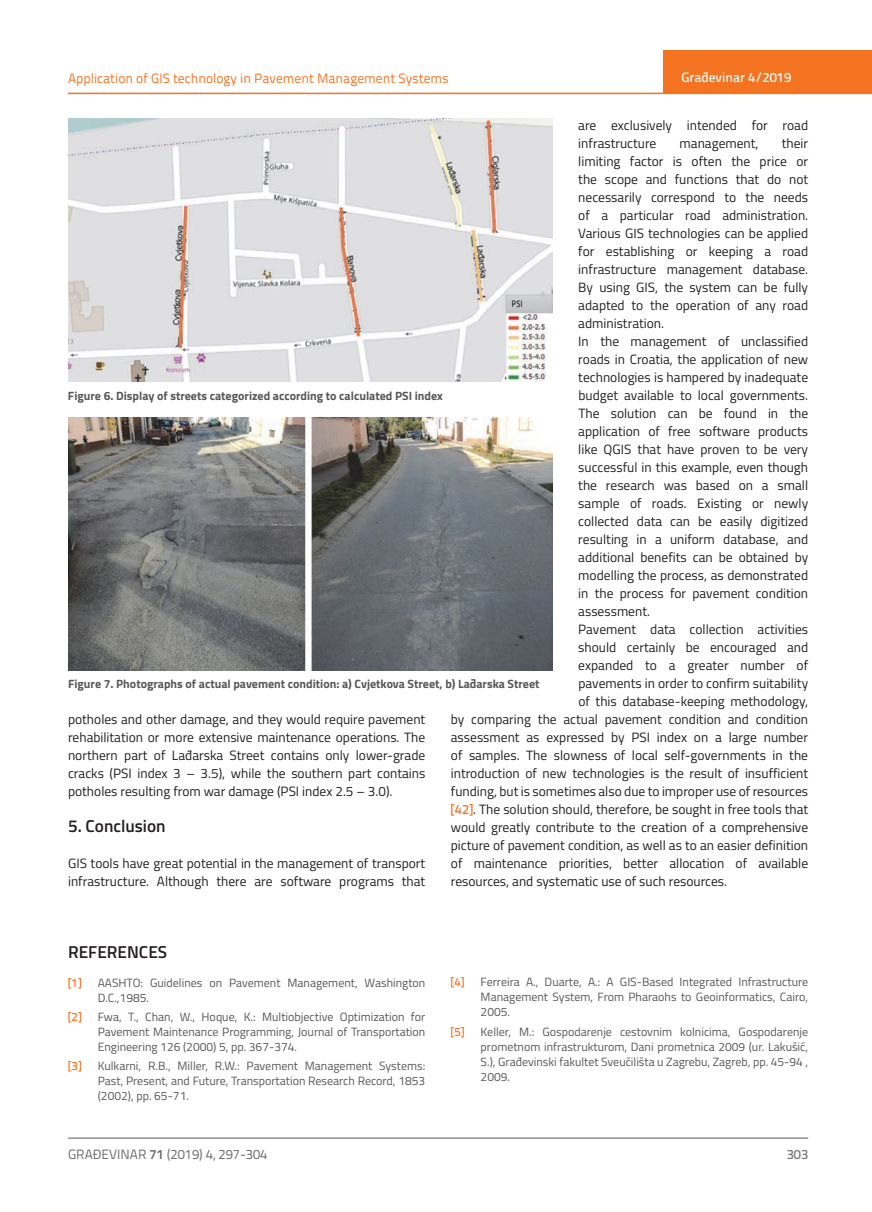
<style>
.page{position:relative;width:872px;height:1212px;background:#fff}
.page>*{position:absolute;margin:0;border:0;box-sizing:border-box;transform-origin:0 0}
.t1{font:600 17.25px "Titillium";color:#231f20}
.t2{font:13.5px/18px "Titillium";color:#231f20}
.t3{font:13.5px "Titillium Text 22 L";color:#f47321}
.t4{font:13.5px "Titillium Text 22 L";color:#6c6d70}
.t5{font:500 13.5px "Titillium Text 22 L";color:#fff}
.t6{font:500 13.5px "Titillium Text 22 L";color:#787a7d}
.t7{font:12px/15px "Titillium";color:#57585a;text-align:justify}
.t8{font:700 12px "Titillium";color:#57585a}
.t9{font:500 12px "Titillium Text 22 L";color:#f47321}
.s1{font-family:"Titillium Text 22 L";font-weight:500;color:#f47321}
.s2{font-weight:700}
</style>
<div class="page">
<hr style="left:68px;top:93px;width:804px;height:1px;background:#f47321">
<div style="left:663px;top:50px;width:209px;height:44px;background:#f47321"></div>
<hr style="left:68px;top:1138px;width:740px;height:1px;background:#57585a">
<img style="left:68px;top:119px;width:485px;height:262px">
<img style="left:68px;top:418px;width:485px;height:252px">
<p class="t3" style="left:68px;top:68px;width:382px">Application of GIS technology in Pavement Management Systems</p>
<p class="t5" style="left:681px;top:67px;width:111px">Građevinar 4/2019</p>
<p class="t2" style="left:578px;top:115px;width:231px">are exclusively intended for road infrastructure</p>
<p class="t2" style="left:679px;top:133px;width:80px">management,</p>
<p class="t2" style="left:781px;top:133px;width:28px">their</p>
<p class="t2" style="left:578px;top:151px;width:231px">limiting factor is often the price or</p>
<p class="t2" style="left:578px;top:169px;width:231px">the scope and functions that do not</p>
<p class="t2" style="left:578px;top:187px;width:231px">necessarily correspond to the needs</p>
<p class="t2" style="left:578px;top:205px;width:231px">of a particular road administration.</p>
<p class="t2" style="left:578px;top:223px;width:231px">Various GIS technologies can be applied</p>
<p class="t2" style="left:578px;top:241px;width:231px">for establishing or keeping a road</p>
<p class="t2" style="left:578px;top:259px;width:231px">infrastructure management database.</p>
<p class="t2" style="left:578px;top:277px;width:231px">By using GIS, the system can be fully</p>
<p class="t2" style="left:578px;top:295px;width:231px">adapted to the operation of any road</p>
<p class="t2" style="left:578px;top:313px;width:87px">administration.</p>
<p class="t2" style="left:578px;top:331px;width:231px">In the management of unclassified</p>
<p class="t2" style="left:578px;top:349px;width:231px">roads in Croatia, the application of new</p>
<p class="t2" style="left:578px;top:367px;width:231px">technologies is hampered by inadequate</p>
<p class="t2" style="left:578px;top:385px;width:231px">budget available to local governments.</p>
<p class="t2" style="left:578px;top:403px;width:231px">The solution can be found in the</p>
<p class="t2" style="left:578px;top:421px;width:231px">application of free software products</p>
<p class="t2" style="left:578px;top:439px;width:231px">like QGIS that have proven to be very</p>
<p class="t2" style="left:578px;top:457px;width:231px">successful in this example, even though</p>
<p class="t2" style="left:578px;top:475px;width:231px">the research was based on a small</p>
<p class="t2" style="left:578px;top:493px;width:231px">sample of roads. Existing or newly</p>
<p class="t2" style="left:578px;top:511px;width:231px">collected data can be easily digitized</p>
<p class="t2" style="left:578px;top:529px;width:231px">resulting in a uniform database, and</p>
<p class="t2" style="left:578px;top:547px;width:231px">additional benefits can be obtained by</p>
<p class="t2" style="left:578px;top:565px;width:231px">modelling the process, as demonstrated</p>
<p class="t2" style="left:578px;top:583px;width:231px">in the process for pavement condition</p>
<p class="t2" style="left:578px;top:601px;width:73px">assessment.</p>
<p class="t2" style="left:578px;top:619px;width:231px">Pavement data collection activities</p>
<p class="t2" style="left:578px;top:637px;width:231px">should certainly be encouraged and</p>
<p class="t2" style="left:578px;top:655px;width:231px">expanded to a greater number of</p>
<p class="t2" style="left:578px;top:673px;width:231px">pavements in order to confirm suitability</p>
<p class="t2" style="left:578px;top:691px;width:231px">of this database-keeping methodology,</p>
<p class="t2" style="left:451px;top:709px;width:359px">by comparing the actual pavement condition and condition</p>
<p class="t2" style="left:451px;top:727px;width:359px">assessment as expressed by PSI index on a large number</p>
<p class="t2" style="left:451px;top:746px;width:359px">of samples. The slowness of local self-governments in the</p>
<p class="t2" style="left:451px;top:764px;width:359px">introduction of new technologies is the result of insufficient</p>
<p class="t2" style="left:451px;top:782px;width:359px">funding, but is sometimes also due to improper use of resources</p>
<p class="t2" style="left:451px;top:800px;width:359px"><span class="s1">[42]</span>. The solution should, therefore, be sought in free tools that</p>
<p class="t2" style="left:451px;top:818px;width:359px">would greatly contribute to the creation of a comprehensive</p>
<p class="t2" style="left:451px;top:836px;width:359px">picture of pavement condition, as well as to an easier definition</p>
<p class="t2" style="left:451px;top:854px;width:359px">of maintenance priorities, better allocation of available</p>
<p class="t2" style="left:451px;top:872px;width:278px">resources, and systematic use of such resources.</p>
<p class="t8" style="left:68px;top:386px;width:376px">Figure 6. Display of streets categorized according to calculated PSI index</p>
<p class="t8" style="left:68px;top:675px;width:473px">Figure 7. Photographs of actual pavement condition: a) Cvjetkova Street, b) Lađarska Street</p>
<p class="t2" style="left:68px;top:710px;width:359px;text-align:justify">potholes and other damage, and they would require pavement rehabilitation or more extensive maintenance operations. The northern part of Lađarska Street contains only lower-grade cracks (PSI index 3 – 3.5), while the southern part contains potholes resulting from war damage (PSI index 2.5 – 3.0).</p>
<p class="t1" style="left:68px;top:813px;width:99px">5. Conclusion</p>
<p class="t2" style="left:68px;top:854px;width:359px">GIS tools have great potential in the management of transport infrastructure. Although there are software programs that</p>
<p class="t1" style="left:68px;top:939px;width:101px">REFERENCES</p>
<p class="t9" style="left:68px;top:973px;width:15px">[1]</p>
<p class="t7" style="left:98px;top:974px;width:329px">AASHTO: Guidelines on Pavement Management, Washington<br>D.C.,1985.</p>
<p class="t9" style="left:68px;top:1007px;width:15px">[2]</p>
<p class="t7" style="left:98px;top:1008px;width:329px">Fwa, T., Chan, W., Hoque, K.: Multiobjective Optimization for Pavement Maintenance Programming, Journal of Transportation Engineering 126 (2000) 5, pp. 367-374.</p>
<p class="t9" style="left:68px;top:1057px;width:15px">[3]</p>
<p class="t7" style="left:98px;top:1058px;width:329px">Kulkarni, R.B., Miller, R.W.: Pavement Management Systems:<br>Past, Present, and Future, Transportation Research Record, 1853 (2002), pp. 65-71.</p>
<p class="t9" style="left:451px;top:973px;width:15px">[4]</p>
<p class="t7" style="left:480px;top:974px;width:329px">Ferreira A., Duarte, A.: A GIS-Based Integrated Infrastructure Management System, From Pharaohs to Geoinformatics, Cairo, 2005.</p>
<p class="t9" style="left:451px;top:1022px;width:15px">[5]</p>
<p class="t7" style="left:480px;top:1023px;width:329px">Keller, M.: Gospodarenje cestovnim kolnicima, Gospodarenje prometnom infrastrukturom, Dani prometnica 2009 (ur. Lakušić, S.), Građevinski fakultet Sveučilišta u Zagrebu, Zagreb, pp. 45-94 , 2009.</p>
<p class="t4" style="left:68px;top:1144px;width:201px">GRAĐEVINAR <span class="s2">71</span> (2019) 4, 297-304</p>
<p class="t6" style="left:786px;top:1144px;width:23px">303</p>
</div>
